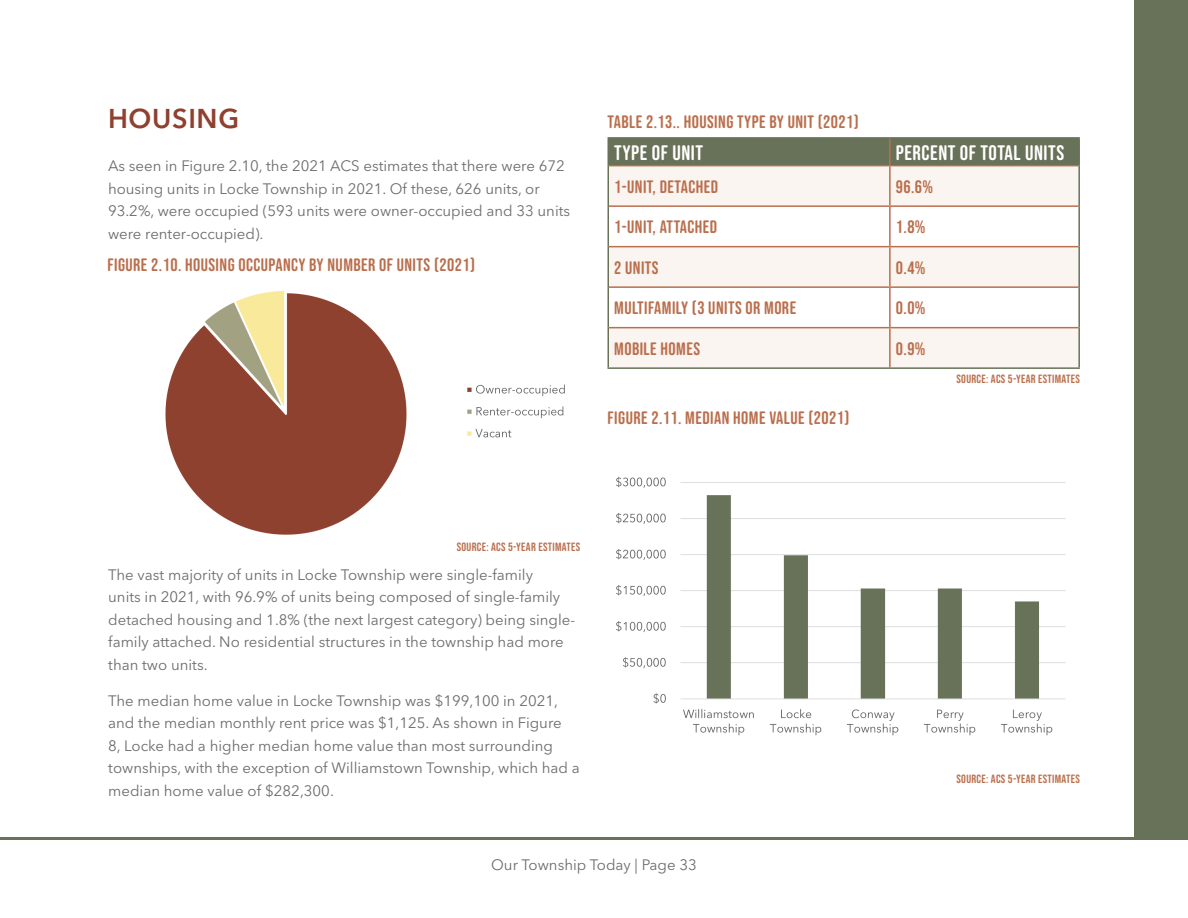
<style>
.page{position:relative;width:1188px;height:918px;background:#fff}
.page>*{position:absolute;margin:0;border:0;box-sizing:border-box;transform-origin:0 0}
.Section_Header{font:600 27px "Avenir Next LT Pro";letter-spacing:.025em;color:#8e412e}
.Figure_Map{font:21px "Bebas Neue Rounded";letter-spacing:.025em;color:#fff}
.Figure_Map-2{font:18px "Bebas Neue Rounded";letter-spacing:.025em;color:#ba6f4d}
.Body{font:15px/22.5px "Avenir Next LT Pro";color:#6c6d70}
.Figure_Map-3{font:12px "Bebas Neue Rounded";letter-spacing:.025em;color:#ba6f4d}
</style>
<div class="page">
<hr style="left:0;top:837px;width:1188px;height:3px;background:#687259">
<div style="left:1134px;top:0;width:54px;height:837px;background:#687259"></div>
<img style="left:165px;top:291px;width:400px;height:244px">
<svg style="left:609px;top:166px;width:469px;height:201px;fill:#faf5f1"></svg>
<hr style="left:889px;top:166px;width:2px;height:39px;background:#ba6f4d">
<hr style="left:609px;top:205px;width:281px;height:2px;background:#ba6f4d">
<hr style="left:890px;top:205px;width:188px;height:2px;background:#ba6f4d">
<hr style="left:889px;top:207px;width:2px;height:39px;background:#ba6f4d">
<hr style="left:609px;top:246px;width:281px;height:1px;background:#ba6f4d">
<hr style="left:890px;top:246px;width:188px;height:1px;background:#ba6f4d">
<hr style="left:889px;top:247px;width:2px;height:39px;background:#ba6f4d">
<hr style="left:609px;top:286px;width:281px;height:2px;background:#ba6f4d">
<hr style="left:890px;top:286px;width:188px;height:2px;background:#ba6f4d">
<hr style="left:889px;top:288px;width:2px;height:39px;background:#ba6f4d">
<hr style="left:609px;top:327px;width:281px;height:1px;background:#ba6f4d">
<hr style="left:890px;top:327px;width:188px;height:1px;background:#ba6f4d">
<hr style="left:889px;top:328px;width:2px;height:39px;background:#ba6f4d">
<hr style="left:608px;top:137px;width:282px;height:2px;background:#687259">
<div style="left:608px;top:139px;width:470px;height:27px;background:#687259"></div>
<hr style="left:890px;top:137px;width:190px;height:2px;background:#687259">
<hr style="left:608px;top:166px;width:1px;height:40px;background:#687259">
<hr style="left:608px;top:206px;width:1px;height:41px;background:#687259">
<hr style="left:608px;top:247px;width:1px;height:40px;background:#687259">
<hr style="left:608px;top:287px;width:1px;height:41px;background:#687259">
<hr style="left:608px;top:328px;width:1px;height:39px;background:#687259">
<hr style="left:1078px;top:139px;width:2px;height:27px;background:#687259">
<hr style="left:1078px;top:166px;width:2px;height:40px;background:#687259">
<hr style="left:1078px;top:206px;width:2px;height:41px;background:#687259">
<hr style="left:1078px;top:247px;width:2px;height:40px;background:#687259">
<hr style="left:1078px;top:287px;width:2px;height:41px;background:#687259">
<hr style="left:1078px;top:328px;width:2px;height:39px;background:#687259">
<hr style="left:608px;top:367px;width:282px;height:2px;background:#687259">
<hr style="left:890px;top:367px;width:190px;height:2px;background:#687259">
<img style="left:616px;top:476px;width:450px;height:260px">
<p class="Section_Header" style="left:108px;top:103px;width:133px">HOUSING</p>
<p class="Body" style="left:108px;top:155px;width:464px">As seen in Figure 2.10, the 2021 ACS estimates that there were 672 housing units in Locke Township in 2021. Of these, 626 units, or 93.2%, were occupied (593 units were owner-occupied and 33 units were renter-occupied).</p>
<p class="Figure_Map-2" style="left:107px;top:254px;width:369px">FIGURE 2.10. HOUSING OCCUPANCY BY NUMBER OF UNITS (2021)</p>
<p class="Figure_Map-2" style="left:608px;top:112px;width:253px">TABLE 2.13.. HOUSING TYPE BY UNIT (2021)</p>
<p class="Figure_Map" style="left:614px;top:141px;width:90px">TYPE OF UNIT</p>
<p class="Figure_Map" style="left:896px;top:141px;width:170px">PERCENT OF TOTAL UNITS</p>
<p class="Figure_Map-2" style="left:614px;top:176px;width:105px">1-UNIT, DETACHED</p>
<p class="Figure_Map-2" style="left:896px;top:176px;width:39px">96.6%</p>
<p class="Figure_Map-2" style="left:614px;top:217px;width:105px">1-UNIT, ATTACHED</p>
<p class="Figure_Map-2" style="left:896px;top:217px;width:31px">1.8%</p>
<p class="Figure_Map-2" style="left:614px;top:257px;width:46px">2 UNITS</p>
<p class="Figure_Map-2" style="left:896px;top:257px;width:31px">0.4%</p>
<p class="Figure_Map-2" style="left:614px;top:298px;width:183px">MULTIFAMILY (3 UNITS OR MORE</p>
<p class="Figure_Map-2" style="left:896px;top:298px;width:31px">0.0%</p>
<p class="Figure_Map-2" style="left:614px;top:338px;width:87px">MOBILE HOMES</p>
<p class="Figure_Map-2" style="left:896px;top:338px;width:31px">0.9%</p>
<p class="Figure_Map-2" style="left:608px;top:408px;width:243px">FIGURE 2.11. MEDIAN HOME VALUE (2021)</p>
<p class="Figure_Map-3" style="left:957px;top:372px;width:125px">SOURCE: ACS 5-YEAR ESTIMATES</p>
<p class="Figure_Map-3" style="left:457px;top:540px;width:125px">SOURCE: ACS 5-YEAR ESTIMATES</p>
<p class="Body" style="left:108px;top:563px;width:468px">The vast majority of units in Locke Township were single-family<br>units in 2021, with 96.9% of units being composed of single-family detached housing and 1.8% (the next largest category) being single&shy;family attached. No residential structures in the township had more than two units.</p>
<p class="Body" style="left:108px;top:689px;width:473px">The median home value in Locke Township was $199,100 in 2021, and the median monthly rent price was $1,125. As shown in Figure<br>8, Locke had a higher median home value than most surrounding townships, with the exception of Williamstown Township, which had a median home value of $282,300.</p>
<p class="Figure_Map-3" style="left:957px;top:772px;width:125px">SOURCE: ACS 5-YEAR ESTIMATES</p>
<p class="Body" style="left:491px;top:853px;width:207px">Our Township Today | Page 33</p>
</div>
